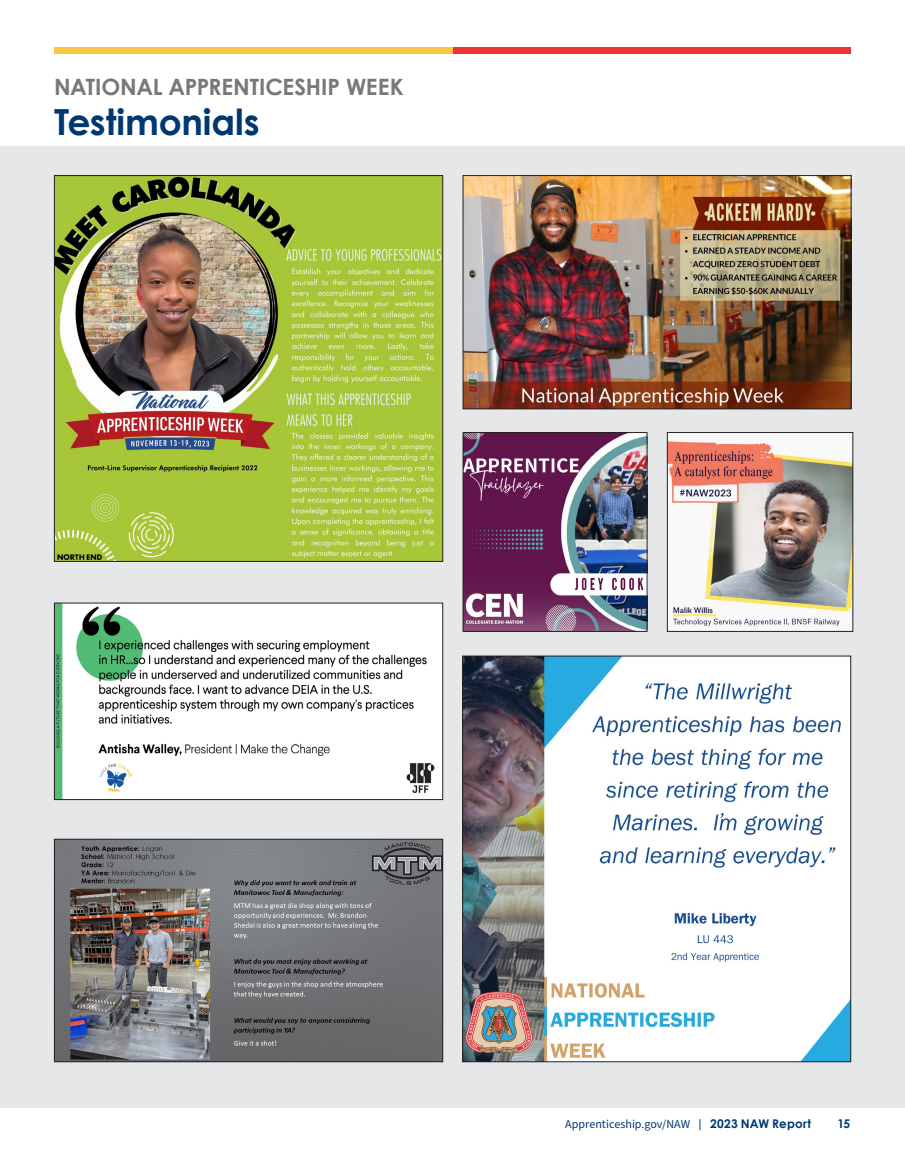
<style>
.page{position:relative;width:905px;height:1175px;background:#fff}
.page>*{position:absolute;margin:0;border:0;box-sizing:border-box;transform-origin:0 0}
.t1{font:700 36px "Century Gothic";letter-spacing:-.005em;color:#013871}
.t2{font:700 22.5px "Century Gothic";letter-spacing:-.01em;color:#76787b}
.t3{font:12px "Source Sans Pro";color:#013871}
.t4{font:700 12px "Century Gothic";color:#013871}
.s1{font-family:"Century Gothic";font-weight:700}
</style>
<div class="page">
<div style="left:451px;top:47px;width:399px;height:7px;background:#ee3433"></div>
<div style="left:54px;top:47px;width:398px;height:7px;background:#fac740"></div>
<div style="left:0;top:146px;width:904px;height:961px;background:#e6e7e9"></div>
<img style="left:464px;top:434px;width:181px;height:196px">
<div style="left:462px;top:432px;width:185px;height:200px;border:1px solid #231f20"></div>
<img style="left:56px;top:604px;width:385px;height:194px">
<div style="left:54px;top:602px;width:389px;height:198px;border:1px solid #231f20"></div>
<img style="left:464px;top:177px;width:385px;height:230px">
<div style="left:462px;top:175px;width:389px;height:234px;border:1px solid #231f20"></div>
<img style="left:56px;top:177px;width:385px;height:383px">
<div style="left:54px;top:175px;width:389px;height:387px;border:1px solid #231f20"></div>
<img style="left:669px;top:434px;width:182px;height:196px">
<div style="left:667px;top:432px;width:186px;height:200px;border:1px solid #231f20"></div>
<img style="left:464px;top:657px;width:385px;height:403px">
<div style="left:462px;top:655px;width:389px;height:407px;border:1px solid #231f20"></div>
<img style="left:56px;top:841px;width:385px;height:219px">
<div style="left:54px;top:839px;width:389px;height:223px;border:1px solid #231f20"></div>
<h1 class="t2" style="left:54px;top:69px;width:351px">NATIONAL APPRENTICESHIP WEEK</h1>
<h2 class="t1" style="left:54px;top:95px;width:207px">Testimonials</h2>
<p class="t3" style="left:565px;top:1116px;width:247px">Apprenticeship.gov/NAW <span class="s1">| 2023 NAW Report</span></p>
<p class="t4" style="left:837px;top:1114px;width:14px">15</p>
</div>
